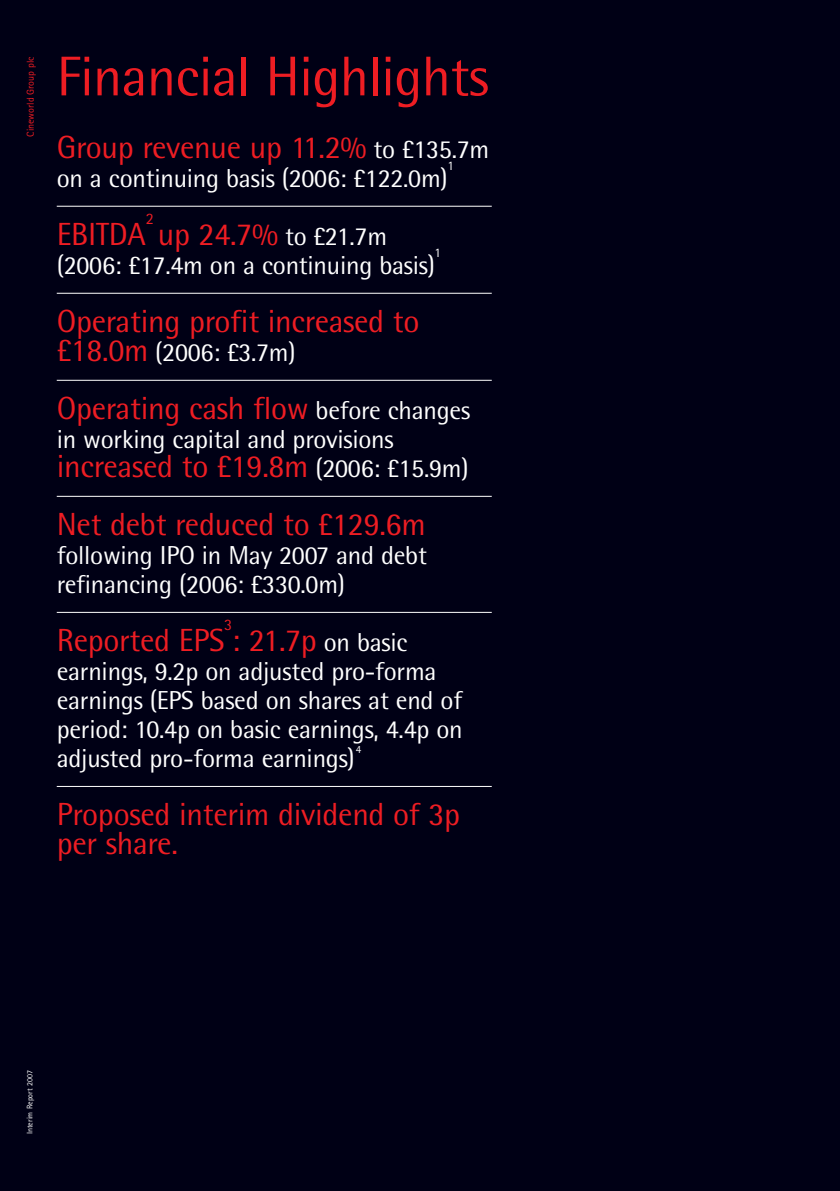
<style>
.page{position:relative;width:840px;height:1191px;background:#fff}
.page>*{position:absolute;margin:0;border:0;box-sizing:border-box;transform-origin:0 0}
.t1{font:56px "Rotis Semi Sans";letter-spacing:-.01em;color:#ee1d23}
.t2{font:32px/58px "Rotis Semi Sans";letter-spacing:-.01em;color:#ee1d23}
.t3{font:26px/29px "Rotis Semi Sans";letter-spacing:-.01em;color:#fff}
.t4{font:16px "Rotis Sans Serif";color:#ee1d23}
.t5{font:13px "Rotis Sans Serif";color:#fff}
.t6{font:11px "Rotis Sans Serif";color:#fff}
.t7{font:10px "Rotis Sans Serif";color:#ee1d23}
.t8{font:8px "Rotis Sans Serif";color:#fff}
.s1{font-size:26px;color:#fff}
.s2{font-size:32px;color:#ee1d23}
</style>
<div class="page">
<div style="left:0;top:0;width:839px;height:1191px;background:#000015"></div>
<hr style="left:57px;top:206px;width:434px;height:1px;background:#fff">
<hr style="left:57px;top:293px;width:434px;height:1px;background:#fff">
<hr style="left:57px;top:380px;width:434px;height:1px;background:#fff">
<hr style="left:57px;top:496px;width:434px;height:1px;background:#fff">
<hr style="left:57px;top:612px;width:434px;height:1px;background:#fff">
<hr style="left:57px;top:786px;width:434px;height:1px;background:#fff">
<p class="t7" style="left:27px;top:137px;width:82px;rotate:-90deg">Cineworld Group plc</p>
<h1 class="t1" style="left:57px;top:57px;width:433px">Financial Highlights</h1>
<p class="t2" style="left:57px;top:122px;width:434px">Group revenue up 11.2% <span class="s1">to £135.7m</span></p>
<p class="t3" style="left:57px;top:166px;width:392px">on a continuing basis (2006: £122.0m)</p>
<p class="t5" style="left:447px;top:161px;width:8px">1</p>
<p class="t4" style="left:146px;top:212px;width:9px">2</p>
<p class="t3" style="left:57px;top:224px;width:379px;text-indent:101px"><span class="s2">up 24.7%</span> to £21.7m (2006: £17.4m on a continuing basis)</p>
<p class="t2" style="left:57px;top:209px;width:91px">EBITDA</p>
<p class="t5" style="left:434px;top:248px;width:8px">1</p>
<p class="t2" style="left:57px;top:296px;width:364px">Operating profit increased to</p>
<p class="t3" style="left:57px;top:340px;width:240px"><span class="s2">£18.0m</span> (2006: £3.7m)</p>
<p class="t2" style="left:57px;top:383px;width:415px">Operating cash flow <span class="s1">before changes</span></p>
<p class="t3" style="left:57px;top:427px;width:338px">in working capital and provisions</p>
<p class="t2" style="left:57px;top:441px;width:413px">increased to £19.8m <span class="s1">(2006: £15.9m)<br></span>Net debt reduced to £129.6m</p>
<p class="t3" style="left:57px;top:543px;width:371px">following IPO in May 2007 and debt refinancing (2006: £330.0m)</p>
<p class="t2" style="left:57px;top:615px;width:169px">Reported EPS</p>
<p class="t4" style="left:224px;top:618px;width:9px">3</p>
<p class="t3" style="left:57px;top:630px;width:407px;text-indent:175px"><span class="s2">: 21.7p</span> on basic earnings, 9.2p on adjusted pro-forma earnings (EPS based on shares at end of period: 10.4p on basic earnings, 4.4p on adjusted pro-forma earnings)</p>
<p class="t6" style="left:355px;top:745px;width:7px">4</p>
<p class="t2" style="left:57px;top:803px;width:405px;line-height:29px">Proposed interim dividend of 3p per share.</p>
<p class="t8" style="left:27px;top:1134px;width:65px;rotate:-90deg">Interim Report 2007</p>
</div>
